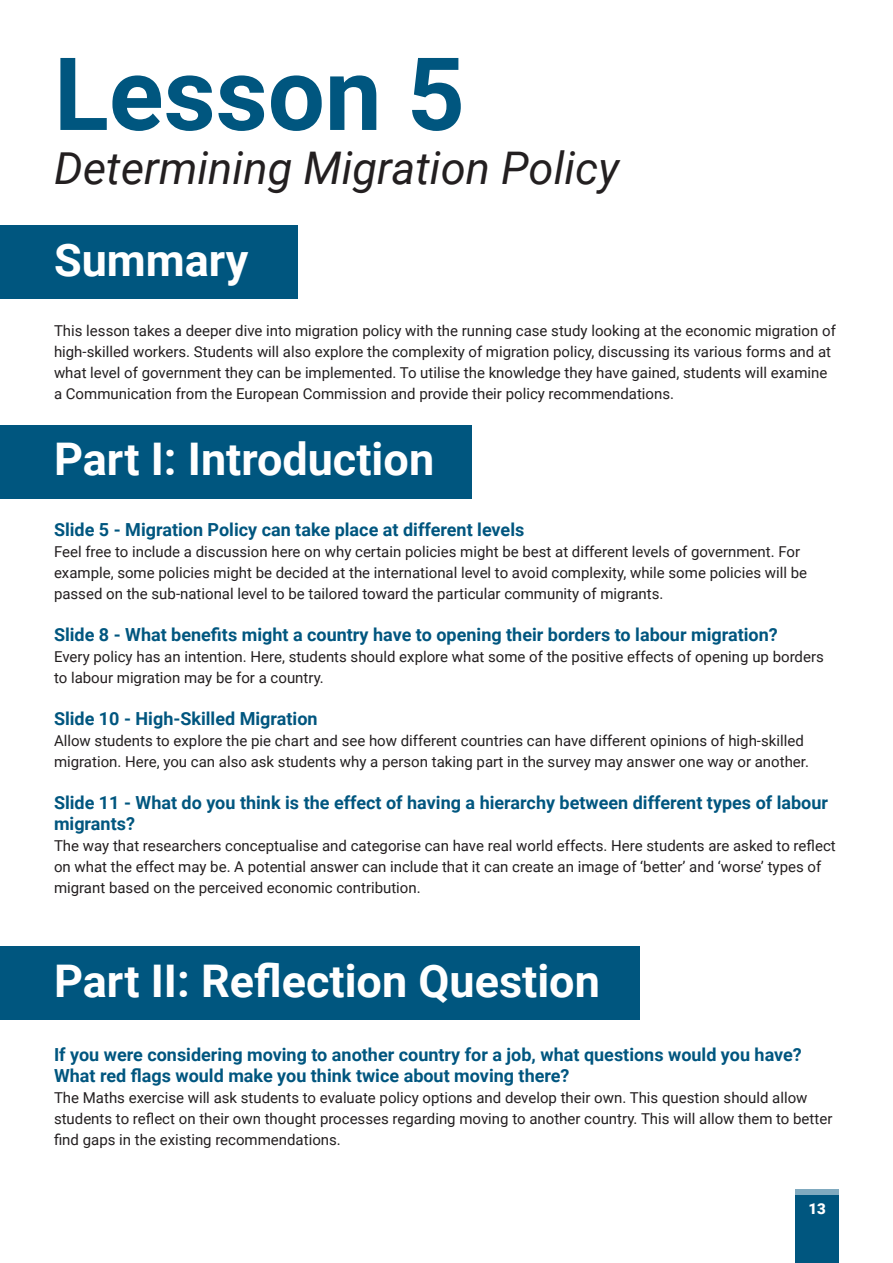
<style>
.page{position:relative;width:893px;height:1263px;background:#fff}
.page>*{position:absolute;margin:0;border:0;box-sizing:border-box;transform-origin:0 0}
.Heading_2_-_White{font:700 101.25px "Roboto";color:#00567f}
.Heading_2_-_White-2{font:700 45px "Roboto";color:#fff}
.Heading_2_-_White-3{font:italic 45px "Roboto";color:#231f20}
.Heading_3_-_Dark_Blu{font:700 18px/21px "Roboto";color:#00567f}
.t1{font:15px/21px "Roboto";color:#231f20}
.t2{font:900 15px "Roboto";color:#fff}
</style>
<div class="page">
<div style="left:795px;top:1195px;width:44px;height:68px;background:#00567f"></div>
<div style="left:795px;top:1189px;width:44px;height:6px;background:#80aabf"></div>
<div style="left:0;top:225px;width:297px;height:74px;background:#00567f"></div>
<div style="left:0;top:425px;width:472px;height:74px;background:#00567f"></div>
<div style="left:0;top:946px;width:639px;height:74px;background:#00567f"></div>
<p class="Heading_2_-_White" style="left:54px;top:23px;width:412px">Lesson 5</p>
<p class="Heading_2_-_White-3" style="left:54px;top:137px;width:567px">Determining Migration Policy</p>
<p class="Heading_2_-_White-2" style="left:54px;top:228px;width:196px">Summary</p>
<p class="t1" style="left:54px;top:320px;width:783px">This lesson takes a deeper dive into migration policy with the running case study looking at the economic migration of high-skilled workers. Students will also explore the complexity of migration policy, discussing its various forms and at what level of government they can be implemented. To utilise the knowledge they have gained, students will examine a Communication from the European Commission and provide their policy recommendations.</p>
<p class="Heading_2_-_White-2" style="left:54px;top:428px;width:382px">Part I: Introduction</p>
<p class="Heading_3_-_Dark_Blu" style="left:54px;top:518px;width:472px">Slide 5 - Migration Policy can take place at different levels</p>
<p class="t1" style="left:54px;top:540px;width:755px">Feel free to include a discussion here on why certain policies might be best at different levels of government. For example, some policies might be decided at the international level to avoid complexity, while some policies will be passed on the sub-national level to be tailored toward the particular community of migrants.</p>
<p class="Heading_3_-_Dark_Blu" style="left:54px;top:623px;width:725px">Slide 8 - What benefits might a country have to opening their borders to labour migration?</p>
<p class="t1" style="left:54px;top:645px;width:771px">Every policy has an intention. Here, students should explore what some of the positive effects of opening up borders to labour migration may be for a country.</p>
<p class="Heading_3_-_Dark_Blu" style="left:54px;top:707px;width:265px">Slide 10 - High-Skilled Migration</p>
<p class="t1" style="left:54px;top:729px;width:756px">Allow students to explore the pie chart and see how different countries can have different opinions of high-skilled migration. Here, you can also ask students why a person taking part in the survey may answer one way or another.</p>
<p class="Heading_3_-_Dark_Blu" style="left:54px;top:791px;width:776px">Slide 11 - What do you think is the effect of having a hierarchy between different types of labour migrants?</p>
<p class="t1" style="left:54px;top:834px;width:783px">The way that researchers conceptualise and categorise can have real world effects. Here students are asked to reflect on what the effect may be. A potential answer can include that it can create an image of ‘better’ and ‘worse’ types of migrant based on the perceived economic contribution.</p>
<p class="Heading_2_-_White-2" style="left:54px;top:949px;width:547px">Part II: Reflection Question</p>
<p class="Heading_3_-_Dark_Blu" style="left:54px;top:1043px;width:749px">If you were considering moving to another country for a job, what questions would you have?<br>What red flags would make you think twice about moving there?</p>
<p class="t1" style="left:54px;top:1086px;width:780px">The Maths exercise will ask students to evaluate policy options and develop their own. This question should allow students to reflect on their own thought processes regarding moving to another country. This will allow them to better find gaps in the existing recommendations.</p>
<p class="t2" style="left:808px;top:1198px;width:19px">13</p>
</div>
